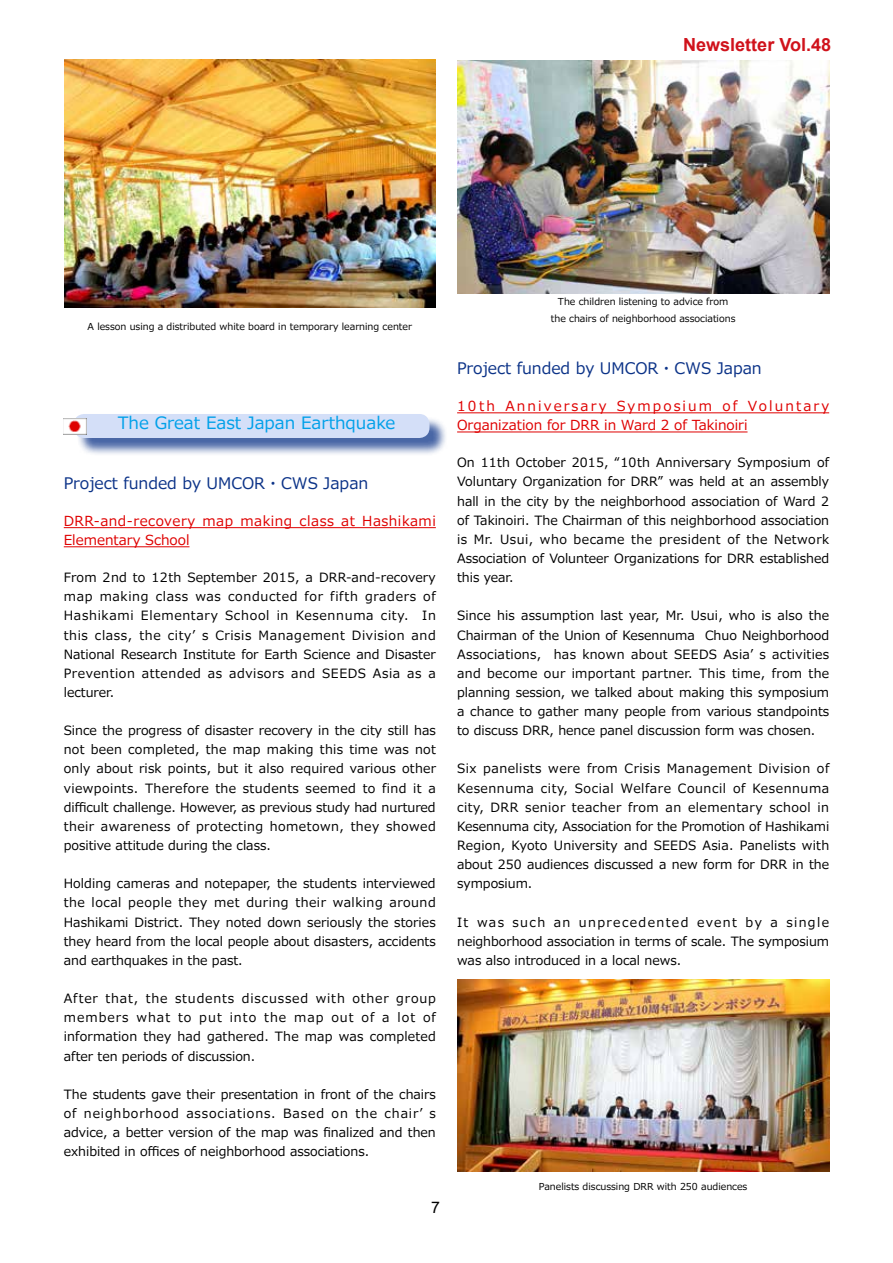
<style>
.page{position:relative;width:893px;height:1263px;background:#fff}
.page>*{position:absolute;margin:0;border:0;box-sizing:border-box;transform-origin:0 0}
.t1{font:700 18px "Arial";color:#d0121b}
.t2{font:16.95px "Meiryo";color:#00a0e9}
.t3{font:15.9px "Meiryo";color:#0c3388}
.t4{font:15.9px "Arial";color:#000}
.t5{font:13.8px/19.2px "Meiryo";letter-spacing:.12em;color:#df0000}
.t6{font:13.8px/19.2px "Meiryo";letter-spacing:.035em;color:#df0000}
.t7{font:12.75px/19.2px "Meiryo";color:#000;text-align:justify}
.t8{font:9.6px/16.8px "Meiryo";color:#000;text-align:center}
</style>
<div class="page">
<div style="left:76px;top:416px;width:372px;height:41px;background:#0c3388;opacity:.75"></div>
<div style="left:74px;top:414px;width:355px;height:24px;background:#d4dff8;border-radius:10px"></div>
<img style="left:64px;top:419px;width:23px;height:16px">
<hr style="left:64px;top:527px;width:372px;height:1px;background:#df0000">
<hr style="left:64px;top:546px;width:125px;height:1px;background:#df0000">
<img style="left:457px;top:61px;width:372px;height:232px">
<hr style="left:457px;top:412px;width:372px;height:1px;background:#df0000">
<hr style="left:457px;top:432px;width:290px;height:1px;background:#df0000">
<img style="left:457px;top:980px;width:372px;height:191px">
<img style="left:64px;top:60px;width:372px;height:247px">
<h1 class="t1" style="left:683px;top:32px;width:150px">Newsletter Vol.48</h1>
<p class="t8" style="left:88px;top:319px;width:326px">A lesson using a distributed white board in temporary learning center</p>
<h2 class="t2" style="left:118px;top:411px;width:279px">The Great East Japan Earthquake</h2>
<p class="t3" style="left:64px;top:472px;width:306px">Project funded by UMCOR・CWS Japan</p>
<p class="t6" style="left:64px;top:512px;width:374px">DRR-and-recovery map making class at Hashikami<br>Elementary School</p>
<p class="t7" style="left:64px;top:568px;width:374px">From 2nd to 12th September 2015, a DRR-and-recovery map making class was conducted for fifth graders of Hashikami Elementary School in Kesennuma city. In this class, the city’ s Crisis Management Division and National Research Institute for Earth Science and Disaster Prevention attended as advisors and SEEDS Asia as a lecturer.</p>
<p class="t7" style="left:64px;top:722px;width:374px">Since the progress of disaster recovery in the city still has not been completed, the map making this time was not only about risk points, but it also required various other viewpoints. Therefore the students seemed to find it a difficult challenge. However, as previous study had nurtured their awareness of protecting hometown, they showed positive attitude during the class.</p>
<p class="t7" style="left:64px;top:875px;width:374px">Holding cameras and notepaper, the students interviewed the local people they met during their walking around Hashikami District. They noted down seriously the stories they heard from the local people about disasters, accidents and earthquakes in the past.</p>
<p class="t7" style="left:64px;top:989px;width:374px">After that, the students discussed with other group members what to put into the map out of a lot of information they had gathered. The map was completed after ten periods of discussion.</p>
<p class="t7" style="left:64px;top:1085px;width:374px">The students gave their presentation in front of the chairs of neighborhood associations. Based on the chair’ s advice, a better version of the map was finalized and then exhibited in offices of neighborhood associations.</p>
<p class="t4" style="left:431px;top:1196px;width:10px">7</p>
<p class="t8" style="left:551px;top:293px;width:186px">The children listening to advice from the chairs of neighborhood associations</p>
<p class="t3" style="left:457px;top:357px;width:306px">Project funded by UMCOR・CWS Japan</p>
<p class="t5" style="left:457px;top:397px;width:374px">10th Anniversary Symposium of Voluntary<br>Organization for DRR in Ward 2 of Takinoiri</p>
<p class="t7" style="left:457px;top:454px;width:374px">On 11th October 2015, “10th Anniversary Symposium of Voluntary Organization for DRR” was held at an assembly hall in the city by the neighborhood association of Ward 2 of Takinoiri. The Chairman of this neighborhood association is Mr. Usui, who became the president of the Network Association of Volunteer Organizations for DRR established this year.</p>
<p class="t7" style="left:457px;top:607px;width:374px">Since his assumption last year, Mr. Usui, who is also the Chairman of the Union of Kesennuma Chuo Neighborhood Associations, has known about SEEDS Asia’ s activities and become our important partner. This time, from the planning session, we talked about making this symposium a chance to gather many people from various standpoints to discuss DRR, hence panel discussion form was chosen.</p>
<p class="t7" style="left:457px;top:760px;width:374px">Six panelists were from Crisis Management Division of Kesennuma city, Social Welfare Council of Kesennuma city, DRR senior teacher from an elementary school in Kesennuma city, Association for the Promotion of Hashikami Region, Kyoto University and SEEDS Asia. Panelists with about 250 audiences discussed a new form for DRR in the symposium.</p>
<p class="t7" style="left:457px;top:913px;width:373px">It was such an unprecedented event by a single neighborhood association in terms of scale. The symposium was also introduced in a local news.</p>
<p class="t8" style="left:539px;top:1178px;width:210px">Panelists discussing DRR with 250 audiences</p>
</div>
